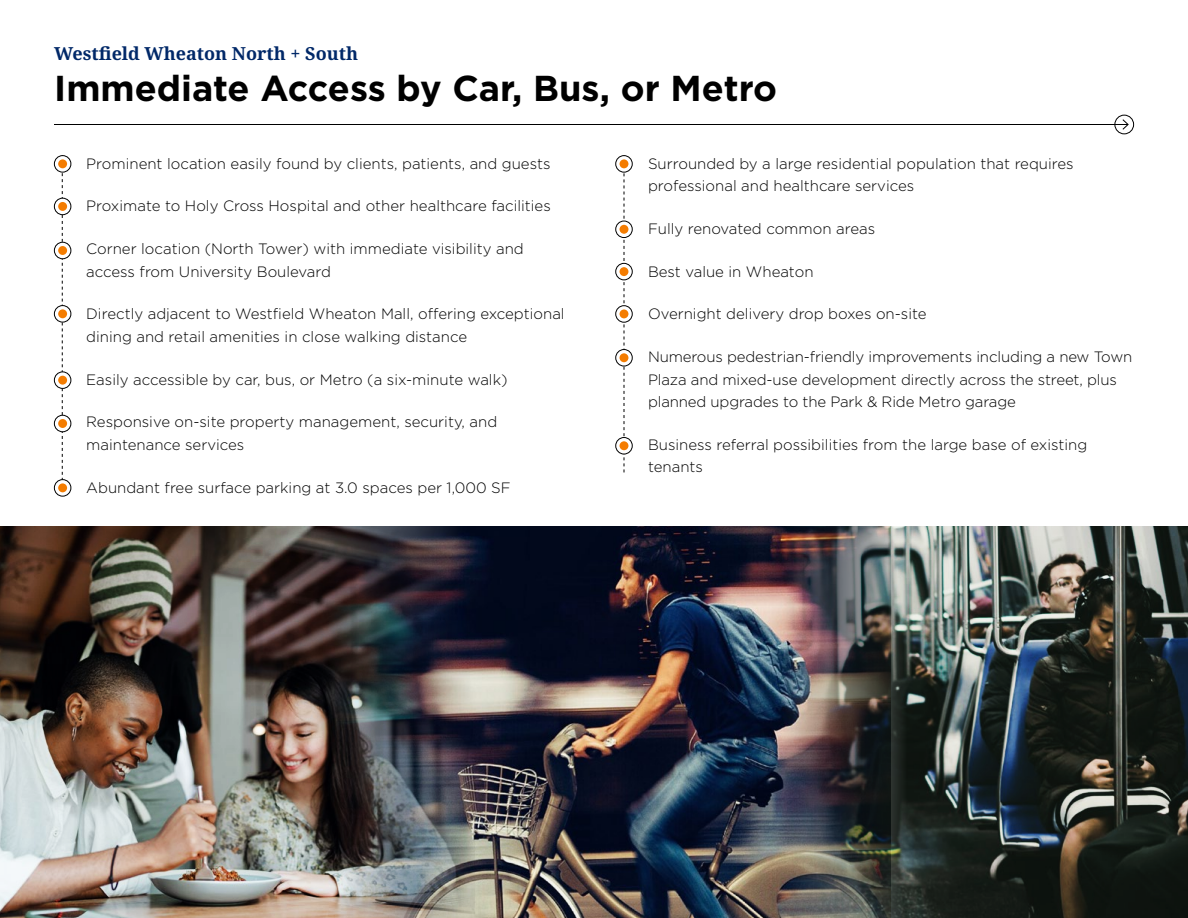
<style>
.page{position:relative;width:1188px;height:918px;background:#fff}
.page>*{position:absolute;margin:0;border:0;box-sizing:border-box;transform-origin:0 0}
.t1{font:700 36px "Gotham";color:#000}
.t2{font:700 18px "Noto Serif";color:#002868}
.t3{font:300 15px/22.5px "Gotham";color:#000}
</style>
<div class="page">
<hr style="left:54px;top:124px;width:1074px;height:1px;background:#000">
<svg style="left:1122px;top:119px;width:7px;height:11px"></svg>
<div style="left:1114px;top:115px;width:20px;height:19px;border:1px solid #000;border-radius:50%"></div>
<img style="left:474px;top:526px;width:193px;height:392px">
<svg style="left:624px;top:173px;width:1px;height:299px"></svg>
<svg style="left:616px;top:156px;width:16px;height:16px"></svg>
<div style="left:615px;top:155px;width:18px;height:18px;border:1px solid #000;border-radius:50%"></div>
<svg style="left:618px;top:158px;width:12px;height:11px"></svg>
<div style="left:617px;top:157px;width:14px;height:14px;border:2px solid #fff;border-radius:50%"></div>
<svg style="left:616px;top:221px;width:16px;height:17px"></svg>
<div style="left:615px;top:221px;width:18px;height:17px;border:1px solid #000;border-radius:50%"></div>
<div style="left:618px;top:224px;width:12px;height:11px;background:#f47c00;border-radius:50%"></div>
<div style="left:617px;top:223px;width:14px;height:13px;border:2px solid #fff;border-radius:50%"></div>
<svg style="left:616px;top:263px;width:16px;height:17px"></svg>
<div style="left:615px;top:263px;width:18px;height:17px;border:1px solid #000;border-radius:50%"></div>
<svg style="left:618px;top:266px;width:12px;height:11px"></svg>
<div style="left:617px;top:265px;width:14px;height:13px;border:2px solid #fff;border-radius:50%"></div>
<svg style="left:616px;top:306px;width:16px;height:16px"></svg>
<div style="left:615px;top:305px;width:18px;height:18px;border:1px solid #000;border-radius:50%"></div>
<svg style="left:618px;top:308px;width:12px;height:12px"></svg>
<div style="left:617px;top:307px;width:14px;height:14px;border:2px solid #fff;border-radius:50%"></div>
<svg style="left:616px;top:350px;width:16px;height:16px"></svg>
<div style="left:615px;top:349px;width:18px;height:17px;border:1px solid #000;border-radius:50%"></div>
<div style="left:618px;top:352px;width:12px;height:11px;background:#f47c00;border-radius:50%"></div>
<div style="left:617px;top:351px;width:14px;height:13px;border:2px solid #fff;border-radius:50%"></div>
<svg style="left:616px;top:438px;width:16px;height:16px"></svg>
<div style="left:615px;top:437px;width:18px;height:17px;border:1px solid #000;border-radius:50%"></div>
<div style="left:618px;top:440px;width:12px;height:11px;background:#f47c00;border-radius:50%"></div>
<div style="left:617px;top:439px;width:14px;height:13px;border:2px solid #fff;border-radius:50%"></div>
<svg style="left:62px;top:173px;width:1px;height:306px"></svg>
<svg style="left:54px;top:156px;width:17px;height:16px"></svg>
<div style="left:54px;top:155px;width:17px;height:18px;border:1px solid #000;border-radius:50%"></div>
<div style="left:57px;top:158px;width:11px;height:11px;background:#f47c00;border-radius:50%"></div>
<div style="left:56px;top:157px;width:13px;height:14px;border:2px solid #fff;border-radius:50%"></div>
<svg style="left:54px;top:198px;width:17px;height:17px"></svg>
<div style="left:54px;top:198px;width:17px;height:17px;border:1px solid #000;border-radius:50%"></div>
<div style="left:57px;top:201px;width:11px;height:11px;background:#f47c00;border-radius:50%"></div>
<div style="left:56px;top:200px;width:13px;height:13px;border:2px solid #fff;border-radius:50%"></div>
<svg style="left:54px;top:242px;width:17px;height:17px"></svg>
<div style="left:54px;top:242px;width:17px;height:17px;border:1px solid #000;border-radius:50%"></div>
<div style="left:57px;top:245px;width:11px;height:11px;background:#f47c00;border-radius:50%"></div>
<div style="left:56px;top:244px;width:13px;height:13px;border:2px solid #fff;border-radius:50%"></div>
<svg style="left:54px;top:306px;width:17px;height:16px"></svg>
<div style="left:54px;top:305px;width:17px;height:17px;border:1px solid #000;border-radius:50%"></div>
<div style="left:57px;top:308px;width:11px;height:11px;background:#f47c00;border-radius:50%"></div>
<div style="left:56px;top:307px;width:13px;height:14px;border:2px solid #fff;border-radius:50%"></div>
<svg style="left:54px;top:372px;width:17px;height:16px"></svg>
<div style="left:54px;top:372px;width:17px;height:17px;border:1px solid #000;border-radius:50%"></div>
<div style="left:57px;top:375px;width:11px;height:11px;background:#f47c00;border-radius:50%"></div>
<div style="left:56px;top:373px;width:13px;height:14px;border:2px solid #fff;border-radius:50%"></div>
<svg style="left:54px;top:415px;width:17px;height:17px"></svg>
<div style="left:54px;top:415px;width:17px;height:17px;border:1px solid #000;border-radius:50%"></div>
<div style="left:57px;top:418px;width:11px;height:11px;background:#f47c00;border-radius:50%"></div>
<div style="left:56px;top:417px;width:13px;height:13px;border:2px solid #fff;border-radius:50%"></div>
<svg style="left:54px;top:480px;width:17px;height:16px"></svg>
<div style="left:54px;top:479px;width:17px;height:18px;border:1px solid #000;border-radius:50%"></div>
<div style="left:57px;top:482px;width:11px;height:11px;background:#f47c00;border-radius:50%"></div>
<div style="left:56px;top:481px;width:13px;height:14px;border:2px solid #fff;border-radius:50%"></div>
<img style="left:667px;top:526px;width:521px;height:392px">
<img style="left:0;top:526px;width:474px;height:392px">
<p class="t2" style="left:54px;top:41px;width:305px">Westfield Wheaton North + South</p>
<h1 class="t1" style="left:54px;top:67px;width:724px">Immediate Access by Car, Bus, or Metro</h1>
<p class="t3" style="left:86px;top:152px;width:466px">Prominent location easily found by clients, patients, and guests</p>
<p class="t3" style="left:86px;top:195px;width:466px">Proximate to Holy Cross Hospital and other healthcare facilities</p>
<p class="t3" style="left:86px;top:237px;width:439px">Corner location (North Tower) with immediate visibility and access from University Boulevard</p>
<p class="t3" style="left:86px;top:303px;width:480px">Directly adjacent to Westfield Wheaton Mall, offering exceptional dining and retail amenities in close walking distance</p>
<p class="t3" style="left:86px;top:368px;width:423px">Easily accessible by car, bus, or Metro (a six-minute walk)</p>
<p class="t3" style="left:86px;top:411px;width:412px">Responsive on-site property management, security, and maintenance services</p>
<p class="t3" style="left:86px;top:476px;width:426px">Abundant free surface parking at 3.0 spaces per 1,000 SF</p>
<p class="t3" style="left:648px;top:152px;width:427px">Surrounded by a large residential population that requires professional and healthcare services</p>
<p class="t3" style="left:648px;top:217px;width:229px">Fully renovated common areas</p>
<p class="t3" style="left:648px;top:260px;width:167px">Best value in Wheaton</p>
<p class="t3" style="left:648px;top:303px;width:280px">Overnight delivery drop boxes on-site</p>
<p class="t3" style="left:648px;top:345px;width:486px">Numerous pedestrian-friendly improvements including a new Town<br>Plaza and mixed-use development directly across the street, plus planned upgrades to the Park &amp; Ride Metro garage</p>
<p class="t3" style="left:648px;top:433px;width:441px">Business referral possibilities from the large base of existing tenants</p>
</div>
